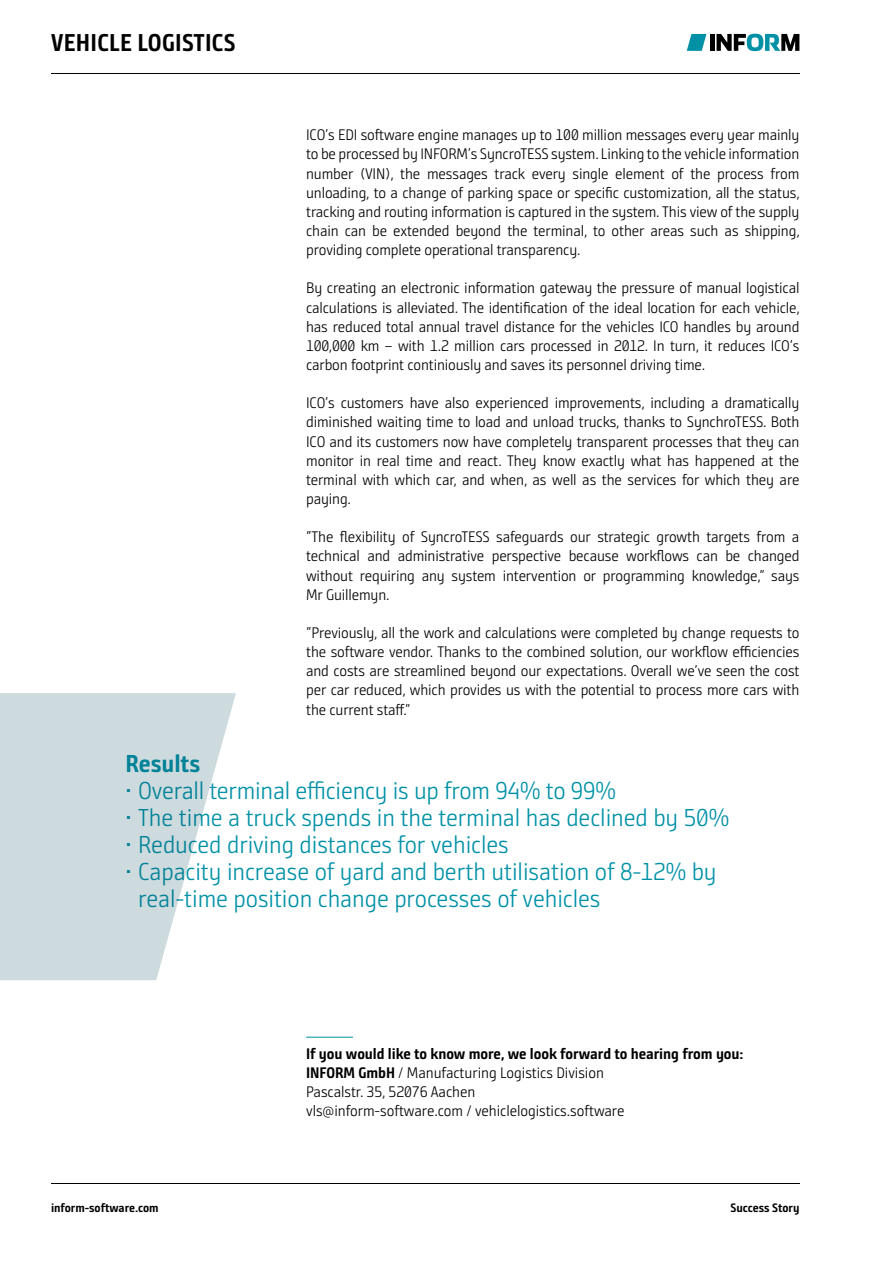
<style>
.page{position:relative;width:893px;height:1263px;background:#fff}
.page>*{position:absolute;margin:0;border:0;box-sizing:border-box;transform-origin:0 0}
.t1{font:24.45px/27px "Bunday Sans Pro SG Se Ligh";letter-spacing:-.005em;color:#0091a7}
.Highlights_-_Subline{font:700 24.45px "Bunday Sans Pro SG";letter-spacing:-.005em;color:#0091a7}
.Success_Story{font:700 24.3px "Bunday Sans Pro SG";letter-spacing:.01em;color:#000}
.Fließtext{font:15.3px/19.2px "Bunday Sans Pro SG Se Ligh";letter-spacing:-.01em;color:#000;text-align:justify}
.Fließtext___Subline{font:700 15.3px "Bunday Sans Pro SG";letter-spacing:-.005em;color:#000}
.t2{font:700 12.15px "Bunday Sans Pro SG";letter-spacing:-.005em;color:#000}
.s1{font-family:"Bunday Sans Pro SG";font-weight:700}
</style>
<div class="page">
<hr style="left:306px;top:1037px;width:47px;height:1px;background:#0091a7">
<svg style="left:0;top:693px;width:236px;height:287px;fill:#cddade"></svg>
<hr style="left:51px;top:74px;width:748px;height:1px;background:#000">
<hr style="left:51px;top:1183px;width:748px;height:1px;background:#000">
<svg style="left:687px;top:34px;width:19px;height:17px"></svg>
<svg style="left:716px;top:34px;width:83px;height:17px"></svg>
<hr style="left:710px;top:34px;width:4px;height:17px;background:#000">
<p class="Success_Story" style="left:51px;top:27px;width:186px">VEHICLE LOGISTICS</p>
<p class="Fließtext" style="left:306px;top:125px;width:495px">ICO’s EDI software engine manages up to 100 million messages every year mainly to be processed by INFORM’s SyncroTESS system. Linking to the vehicle information number (VIN), the messages track every single element of the process from unloading, to a change of parking space or specific customization, all the status, tracking and routing information is captured in the system. This view of the supply chain can be extended beyond the terminal, to other areas such as shipping, providing complete operational transparency.</p>
<p class="Fließtext" style="left:306px;top:278px;width:495px">By creating an electronic information gateway the pressure of manual logistical calculations is alleviated. The identification of the ideal location for each vehicle, has reduced total annual travel distance for the vehicles ICO handles by around 100,000 km – with 1.2 million cars processed in 2012. In turn, it reduces ICO’s carbon footprint continiously and saves its personnel driving time.</p>
<p class="Fließtext" style="left:306px;top:393px;width:495px">ICO’s customers have also experienced improvements, including a dramatically diminished waiting time to load and unload trucks, thanks to SynchroTESS. Both ICO and its customers now have completely transparent processes that they can monitor in real time and react. They know exactly what has happened at the terminal with which car, and when, as well as the services for which they are paying.</p>
<p class="Fließtext" style="left:306px;top:527px;width:495px">“The flexibility of SyncroTESS safeguards our strategic growth targets from a technical and administrative perspective because workflows can be changed without requiring any system intervention or programming knowledge,” says Mr Guillemyn.</p>
<p class="Fließtext" style="left:306px;top:623px;width:495px">“Previously, all the work and calculations were completed by change requests to the software vendor. Thanks to the combined solution, our workflow efficiencies and costs are streamlined beyond our expectations. Overall we’ve seen the cost per car reduced, which provides us with the potential to process more cars with the current staff.”</p>
<p class="Highlights_-_Subline" style="left:125px;top:747px;width:76px">Results</p>
<p class="t1" style="left:125px;top:776px;width:492px">• Overall terminal efficiency is up from 94% to 99%</p>
<p class="t1" style="left:125px;top:803px;width:605px">• The time a truck spends in the terminal has declined by 50%</p>
<p class="t1" style="left:125px;top:830px;width:385px">• Reduced driving distances for vehicles</p>
<p class="t1" style="left:138px;top:857px;width:580px;text-indent:-13px">• Capacity increase of yard and berth utilisation of 8-12% by real-time position change processes of vehicles</p>
<p class="Fließtext___Subline" style="left:306px;top:1043px;width:439px">If you would like to know more, we look forward to hearing from you:</p>
<p class="Fließtext" style="left:306px;top:1063px;width:299px"><span class="s1">INFORM GmbH</span> / Manufacturing Logistics Division</p>
<p class="Fließtext" style="left:306px;top:1082px;width:171px">Pascalstr. 35, 52076 Aachen</p>
<p class="Fließtext" style="left:306px;top:1101px;width:320px">vls@inform-software.com / vehiclelogistics.software</p>
<p class="t2" style="left:51px;top:1200px;width:109px">inform-software.com</p>
<p class="t2" style="left:731px;top:1200px;width:70px">Success Story</p>
</div>
